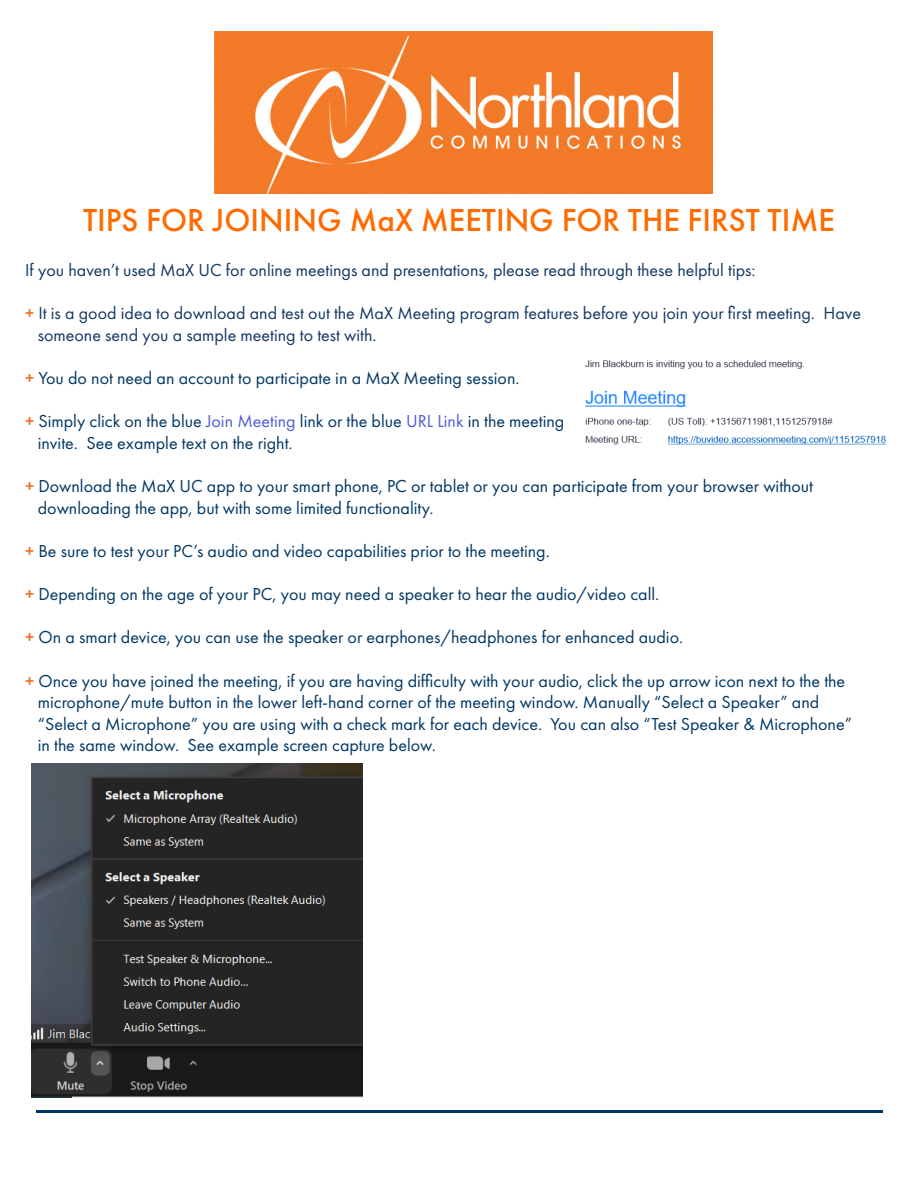
<style>
.page{position:relative;width:918px;height:1188px;background:#fff}
.page>*{position:absolute;margin:0;border:0;box-sizing:border-box;transform-origin:0 0}
.t1{font:500 33px "Futura PT";color:#ff6b00}
.t2{font:18px "Futura PT";color:#003764}
.t3{font:18px "Futura PT";color:#133863}
.s1{font-weight:500;color:#f36b21}
.s2{color:#4f5cd6}
</style>
<div class="page">
<hr style="left:36px;top:1110px;width:846px;height:2px;background:#003764">
<img style="left:585px;top:360px;width:301px;height:85px">
<img style="left:31px;top:764px;width:332px;height:334px">
<img style="left:214px;top:31px;width:499px;height:162px">
<p class="t1" style="left:83px;top:200px;width:754px">TIPS FOR JOINING MaX MEETING FOR THE FIRST TIME</p>
<p class="t3" style="left:25px;top:260px;width:732px">If you haven’t used MaX UC for online meetings and presentations, please read through these helpful tips:</p>
<p class="t3" style="left:25px;top:303px;width:837px"><span class="s1">+</span> It is a good idea to download and test out the MaX Meeting program features before you join your first meeting. Have</p>
<p class="t3" style="left:38px;top:324px;width:340px">someone send you a sample meeting to test with.</p>
<p class="t2" style="left:25px;top:368px;width:496px"><span class="s1">+</span> You do not need an account to participate in a MaX Meeting session.</p>
<p class="t2" style="left:25px;top:411px;width:541px"><span class="s1">+</span> Simply click on the blue <span class="s2">Join Meeting</span> link or the blue <span class="s2">URL Link</span> in the meeting</p>
<p class="t2" style="left:38px;top:432px;width:256px">invite. See example text on the right.</p>
<p class="t2" style="left:25px;top:476px;width:789px"><span class="s1">+</span> Download the MaX UC app to your smart phone, PC or tablet or you can participate from your browser without</p>
<p class="t2" style="left:38px;top:497px;width:397px">downloading the app, but with some limited functionality.</p>
<p class="t2" style="left:25px;top:540px;width:526px"><span class="s1">+</span> Be sure to test your PC’s audio and video capabilities prior to the meeting.</p>
<p class="t2" style="left:25px;top:584px;width:636px"><span class="s1">+</span> Depending on the age of your PC, you may need a speaker to hear the audio/video call.</p>
<p class="t2" style="left:25px;top:627px;width:660px"><span class="s1">+</span> On a smart device, you can use the speaker or earphones/headphones for enhanced audio.</p>
<p class="t2" style="left:25px;top:670px;width:821px"><span class="s1">+</span> Once you have joined the meeting, if you are having difficulty with your audio, click the up arrow icon next to the the</p>
<p class="t2" style="left:38px;top:692px;width:783px">microphone/mute button in the lower left-hand corner of the meeting window. Manually “Select a Speaker” and</p>
<p class="t2" style="left:38px;top:713px;width:816px">“Select a Microphone” you are using with a check mark for each device. You can also “Test Speaker &amp; Microphone”</p>
<p class="t2" style="left:38px;top:735px;width:400px">in the same window. See example screen capture below.</p>
</div>
